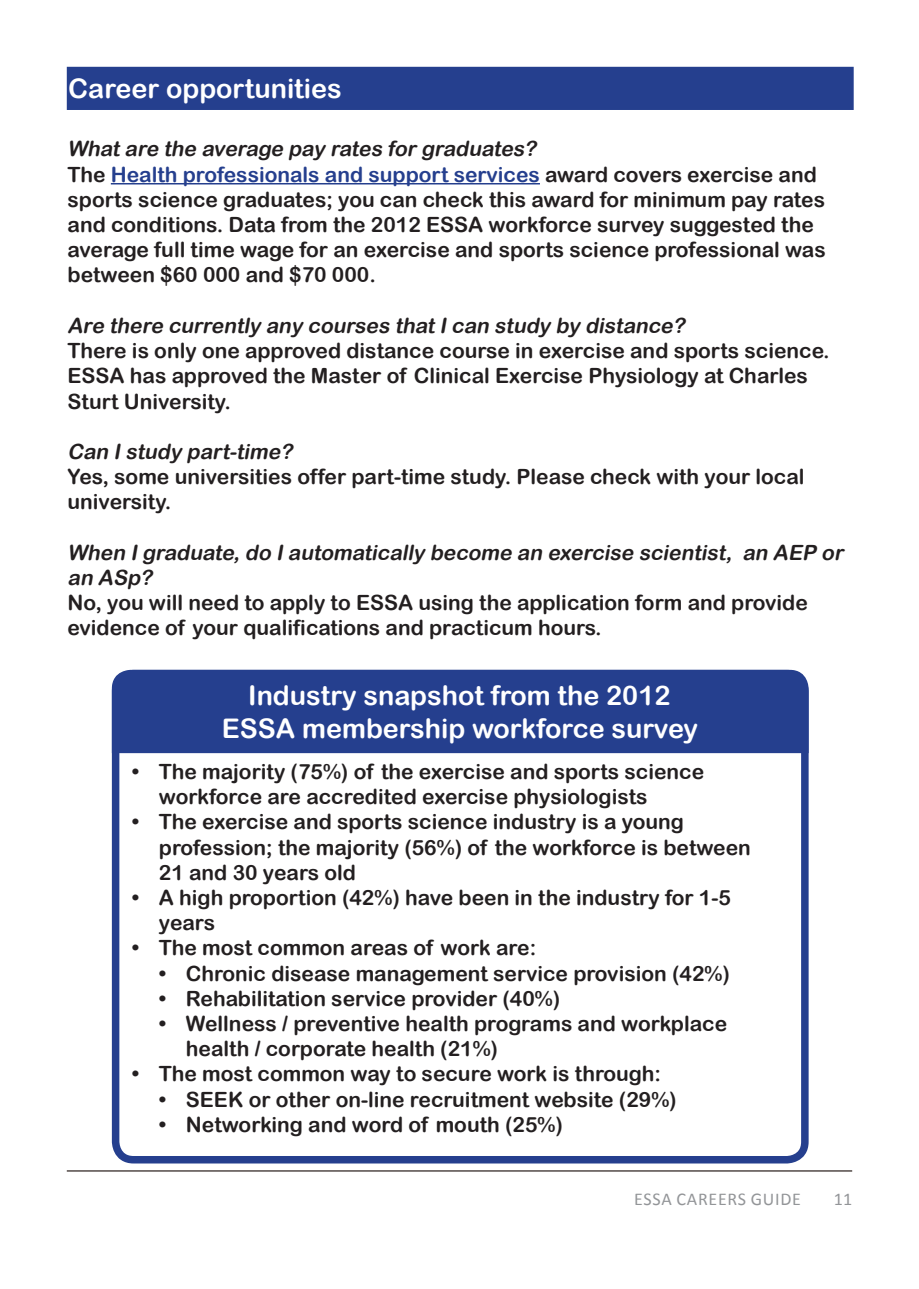
<style>
.page{position:relative;width:919px;height:1289px;background:#fff}
.page>*{position:absolute;margin:0;border:0;box-sizing:border-box;transform-origin:0 0}
.t1{font:27px/32.4px "Arial Rounded MT Bold";color:#fff;text-align:center}
.t2{font:21px/25.2px "Arial Rounded MT Bold";color:#231f20}
.t3{font:italic 21px/25.2px "Arial Rounded MT Bold";color:#231f20}
.t4{font:18px "Calibri";letter-spacing:.04em;color:#939598}
.s1{font-style:italic}
.s2{color:#253f8e}
</style>
<div class="page">
<hr style="left:67px;top:1170px;width:785px;height:1px;background:#524a47">
<div style="left:68px;top:68px;width:784px;height:41px;background:#253f8e"></div>
<div style="left:67px;top:67px;width:786px;height:43px;border:2px solid #253f8e"></div>
<hr style="left:111px;top:183px;width:429px;height:1px;background:#253f8e">
<div style="left:112px;top:670px;width:696px;height:493px;border:8px solid #253f8e;border-radius:18px"></div>
<div style="left:111px;top:669px;width:698px;height:85px;background:#253f8e"></div>
<p class="t1" style="left:68px;top:72px;width:275px">Career opportunities</p>
<p class="t2" style="left:68px;top:136px;width:759px"><span class="s1">Whatare the average pay rates for graduates?<br></span>The <span class="s2">Health professionals and support services</span> award covers exercise and sports science graduates; you can check this award for minimum pay rates and conditions. Data from the 2012 ESSA workforce survey suggested the average full time wage for an exercise and sports science professional was between $60 000 and $70 000.</p>
<p class="t3" style="left:68px;top:312px;width:623px">Are there currently any courses thatIcan study by distance?</p>
<p class="t2" style="left:68px;top:338px;width:763px">There is only one approved distance course in exercise and sports science.<br>ESSA has approved the Master of Clinical Exercise Physiology at Charles<br>Sturt University.</p>
<p class="t3" style="left:68px;top:438px;width:231px">Can Istudy part-time?</p>
<p class="t2" style="left:68px;top:464px;width:738px">Yes, some universities offer part-time study. Please check with your local university.</p>
<p class="t3" style="left:68px;top:539px;width:781px">When Igraduate,do Iautomatically become an exercise scientist, an AEP or an ASp?</p>
<p class="t2" style="left:67px;top:590px;width:741px">No, you will need to apply to ESSA using the application form and provide evidence of your qualifications and practicum hours.</p>
<p class="t1" style="left:222px;top:679px;width:478px">Industry snapshot from the 2012<br>ESSA membership workforce survey</p>
<p class="t2" style="left:159px;top:758px;width:546px;text-indent:-27px">• The majority (75%) of the exercise and sports science workforce are accredited exercise physiologists</p>
<p class="t2" style="left:159px;top:809px;width:593px;text-indent:-27px">• The exercise and sports science industry is a young profession; the majority (56%) of the workforce is between<br>21 and 30 years old</p>
<p class="t2" style="left:159px;top:884px;width:573px;text-indent:-27px">• A high proportion (42%) have been in the industry for 1-5 years</p>
<p class="t2" style="left:132px;top:935px;width:406px">• The most common areas of work are:</p>
<p class="t2" style="left:159px;top:960px;width:572px">• Chronic disease management service provision (42%)</p>
<p class="t2" style="left:159px;top:985px;width:403px">• Rehabilitation service provider (40%)</p>
<p class="t2" style="left:186px;top:1010px;width:542px;text-indent:-27px">• Wellness / preventive health programs and workplace health / corporate health (21%)</p>
<p class="t2" style="left:132px;top:1061px;width:530px">• The most common way to secure work is through:</p>
<p class="t2" style="left:159px;top:1086px;width:519px">• SEEK or other on-line recruitment website (29%)</p>
<p class="t2" style="left:159px;top:1111px;width:405px">• Networking and word of mouth (25%)</p>
<p class="t4" style="left:634px;top:1187px;width:166px">ESSA CAREERS GUIDE</p>
<p class="t4" style="left:833px;top:1187px;width:20px">11</p>
</div>
